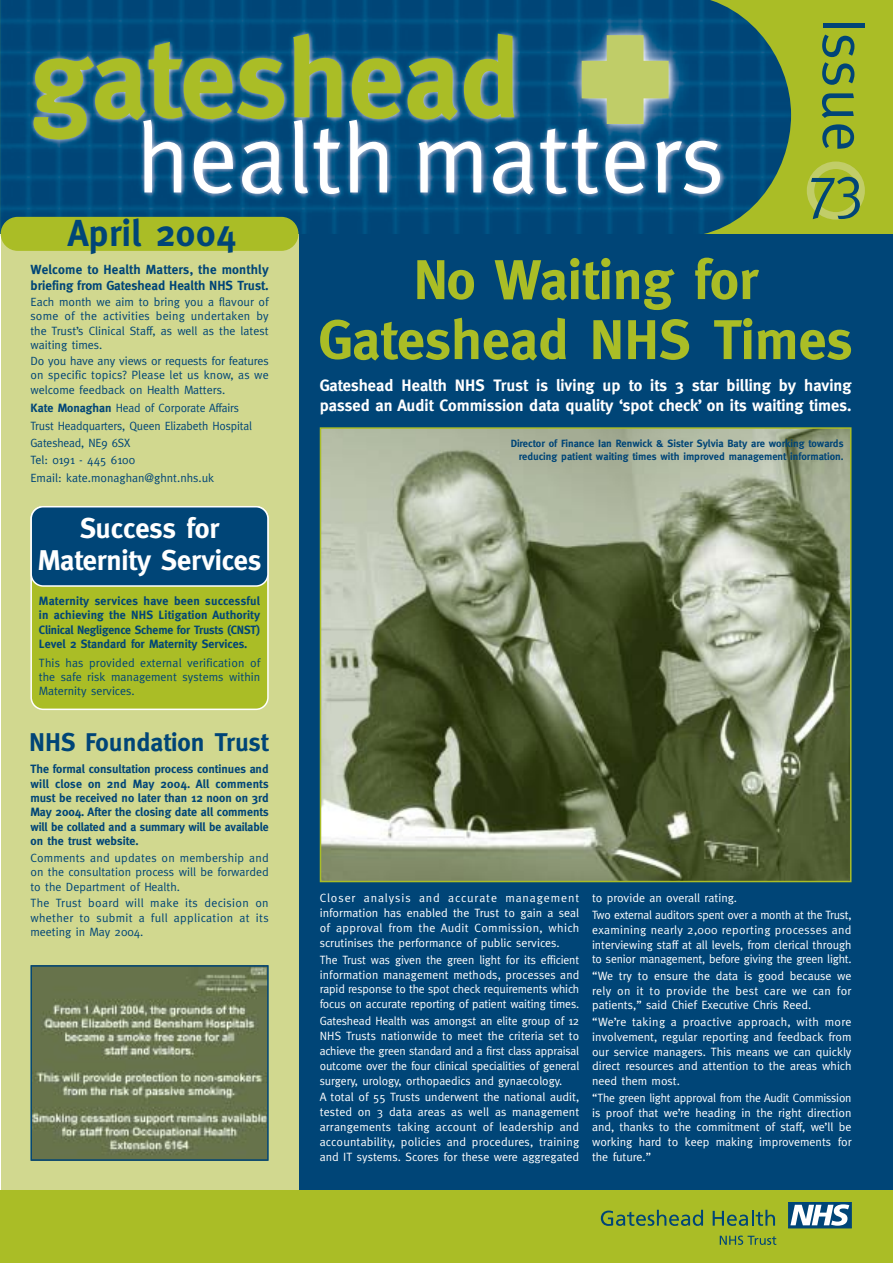
<style>
.page{position:relative;width:893px;height:1263px;background:#fff}
.page>*{position:absolute;margin:0;border:0;box-sizing:border-box;transform-origin:0 0}
.t1{font:60.75px "Meta";letter-spacing:.01em;color:#004577}
.t2{font:60.75px "Meta";letter-spacing:.01em;color:#004577;scale:.9 1}
.t3{font:700 55.95px/60px "Meta";color:#aabd26;text-align:center}
.t4{font:700 37.5px "Meta";letter-spacing:.015em;color:#004577}
.t5{font:700 28.5px/31.5px "Meta";letter-spacing:-.005em;color:#fff;text-align:center}
.t6{font:700 25.65px "Meta";color:#004577}
.t7{font:700 16.5px/19.8px "Meta";color:#fff}
.t8{font:700 13.2px/15.9px "Meta";color:#004577}
.t9{font:12px/14.9px "Meta";color:#fff;text-align:justify}
.t10{font:12px/14.4px "Meta";color:#004577;text-align:justify}
.t11{font:700 12px/14.4px "Meta";letter-spacing:-.01em;color:#004577;text-align:justify}
.t12{font:700 10.5px/12.6px "Meta";color:#004577;text-align:right}
.s1{font-weight:700}
</style>
<div class="page">
<div style="left:298px;top:234px;width:594px;height:957px;background:#004577"></div>
<div style="left:1px;top:234px;width:297px;height:957px;background:#d1d88f"></div>
<div style="left:1px;top:1191px;width:891px;height:72px;background:#aabd26"></div>
<div style="left:1px;top:0;width:891px;height:234px;background:#aabd26"></div>
<img style="left:1px;top:0;width:790px;height:234px">
<svg style="left:407px;top:58px;width:50px;height:62px"></svg>
<svg style="left:464px;top:34px;width:50px;height:85px"></svg>
<svg style="left:34px;top:42px;width:250px;height:152px"></svg>
<svg style="left:293px;top:34px;width:48px;height:160px"></svg>
<svg style="left:349px;top:58px;width:51px;height:134px"></svg>
<svg style="left:418px;top:141px;width:63px;height:51px;background:#7ea3be"></svg>
<svg style="left:493px;top:141px;width:40px;height:53px;background:#8badc5"></svg>
<svg style="left:540px;top:129px;width:26px;height:65px;background:#739bb8"></svg>
<svg style="left:572px;top:35px;width:148px;height:159px;background:#5a8992"></svg>
<div style="left:1px;top:218px;width:297px;height:32px;background:#aabd26;border-radius:16px"></div>
<div style="left:1px;top:217px;width:297px;height:34px;border:2px solid #aabd26;border-radius:16px"></div>
<div style="left:806px;top:162px;width:58px;height:58px;border:8px solid #c1cd68;border-radius:50%"></div>
<svg style="left:600px;top:1210px;width:103px;height:16px"></svg>
<svg style="left:712px;top:1210px;width:63px;height:16px"></svg>
<svg style="left:719px;top:1236px;width:57px;height:9px"></svg>
<div style="left:788px;top:1202px;width:63px;height:26px;background:#004577"></div>
<svg style="left:790px;top:1204px;width:59px;height:22px"></svg>
<img style="left:323px;top:430px;width:525px;height:449px">
<div style="left:320px;top:427px;width:531px;height:455px;border:2px solid #aabd26"></div>
<img style="left:33px;top:968px;width:233px;height:190px">
<div style="left:30px;top:965px;width:239px;height:196px;border:2px solid #004577"></div>
<div style="left:31px;top:507px;width:237px;height:202px;background:#aabd26;border-radius:12px"></div>
<div style="left:30px;top:506px;width:239px;height:204px;border:2px solid #fff;border-radius:12px"></div>
<div style="left:31px;top:507px;width:237px;height:79px;background:#004577;border-radius:12px"></div>
<div style="left:30px;top:506px;width:239px;height:81px;border:2px solid #fff;border-radius:12px"></div>
<h3 class="t4" style="left:68px;top:220px;width:169px">April 2004</h3>
<p class="t8" style="left:30px;top:263px;width:240px">Welcome to Health Matters, the monthly briefing from Gateshead Health NHS Trust.</p>
<p class="t10" style="left:30px;top:296px;width:240px">Each month we aim to bring you a flavour of some of the activities being undertaken by the Trust’s Clinical Staff, as well as the latest waiting times.</p>
<p class="t10" style="left:30px;top:355px;width:240px">Do you have any views or requests for features on specific topics? Please let us know, as we welcome feedback on Health Matters.</p>
<p class="t10" style="left:30px;top:401px;width:223px;line-height:17.4px;text-align:left"><span class="s1">Kate Monaghan</span> Head of Corporate Affairs<br>Trust Headquarters, Queen Elizabeth Hospital<br>Gateshead, NE9 6SX<br>Tel: 0191 - 445 6100<br>Email: kate.monaghan@ghnt.nhs.uk</p>
<h3 class="t5" style="left:38px;top:515px;width:225px">Success for<br>Maternity Services</h3>
<p class="t11" style="left:39px;top:595px;width:223px">Maternity services have been successful in achieving the NHS Litigation Authority Clinical Negligence Scheme for Trusts (CNST)<br>Level 2 Standard for Maternity Services.</p>
<p class="t10" style="left:39px;top:656px;width:223px">This has provided external verification of the safe risk management systems within Maternity services.</p>
<h3 class="t6" style="left:29px;top:733px;width:241px">NHS Foundation Trust</h3>
<p class="t11" style="left:30px;top:763px;width:240px">The formal consultation process continues and will close on 2nd May 2004. All comments must be received no later than 12 noon on 3rd May 2004. After the closing date all comments will be collated and a summary will be available on the trust website.</p>
<p class="t10" style="left:30px;top:852px;width:240px">Comments and updates on membership and on the consultation process will be forwarded to the Department of Health.</p>
<p class="t10" style="left:30px;top:897px;width:240px">The Trust board will make its decision on whether to submit a full application at its meeting in May 2004.</p>
<h1 class="t1" style="left:866px;top:17px;width:136px;rotate:90deg">Issue</h1>
<h1 class="t2" style="left:808px;top:165px;width:63px">73</h1>
<h2 class="t3" style="left:318px;top:256px;width:535px">No Waiting for<br>Gateshead NHS Times</h2>
<h3 class="t7" style="left:320px;top:378px;width:533px">Gateshead Health NHS Trust is living up to its 3 star billing by having passed an Audit Commission data quality ‘spot check’ on its waiting times.</h3>
<p class="t12" style="left:510px;top:438px;width:334px">Director of Finance Ian Renwick &amp; Sister Sylvia Baty are working towards reducing patient waiting times with improved management information.</p>
<p class="t9" style="left:320px;top:892px;width:261px">Closer analysis and accurate management information has enabled the Trust to gain a seal of approval from the Audit Commission, which scrutinises the performance of public services.</p>
<p class="t9" style="left:320px;top:953px;width:261px">The Trust was given the green light for its efficient information management methods, processes and rapid response to the spot check requirements which focus on accurate reporting of patient waiting times.</p>
<p class="t9" style="left:320px;top:1015px;width:261px">Gateshead Health was amongst an elite group of 12<br>NHS Trusts nationwide to meet the criteria set to achieve the green standard and a first class appraisal outcome over the four clinical specialities of general surgery, urology, orthopaedics and gynaecology.</p>
<p class="t9" style="left:320px;top:1091px;width:261px">A total of 55 Trusts underwent the national audit, tested on 3 data areas as well as management arrangements taking account of leadership and accountability, policies and procedures, training and IT systems. Scores for these were aggregated</p>
<p class="t9" style="left:592px;top:891px;width:261px;line-height:16.8px">to provide an overall rating.<br>Two external auditors spent over a month at the Trust,</p>
<p class="t9" style="left:592px;top:924px;width:261px">examining nearly 2,000 reporting processes and interviewing staff at all levels, from clerical through to senior management, before giving the green light.</p>
<p class="t9" style="left:592px;top:970px;width:261px">“We try to ensure the data is good because we rely on it to provide the best care we can for patients,” said Chief Executive Chris Reed.</p>
<p class="t9" style="left:592px;top:1016px;width:261px">“We’re taking a proactive approach, with more involvement, regular reporting and feedback from our service managers. This means we can quickly direct resources and attention to the areas which need them most.</p>
<p class="t9" style="left:592px;top:1092px;width:261px">“The green light approval from the Audit Commission is proof that we’re heading in the right direction and, thanks to the commitment of staff, we’ll be working hard to keep making improvements for the future.”</p>
</div>
